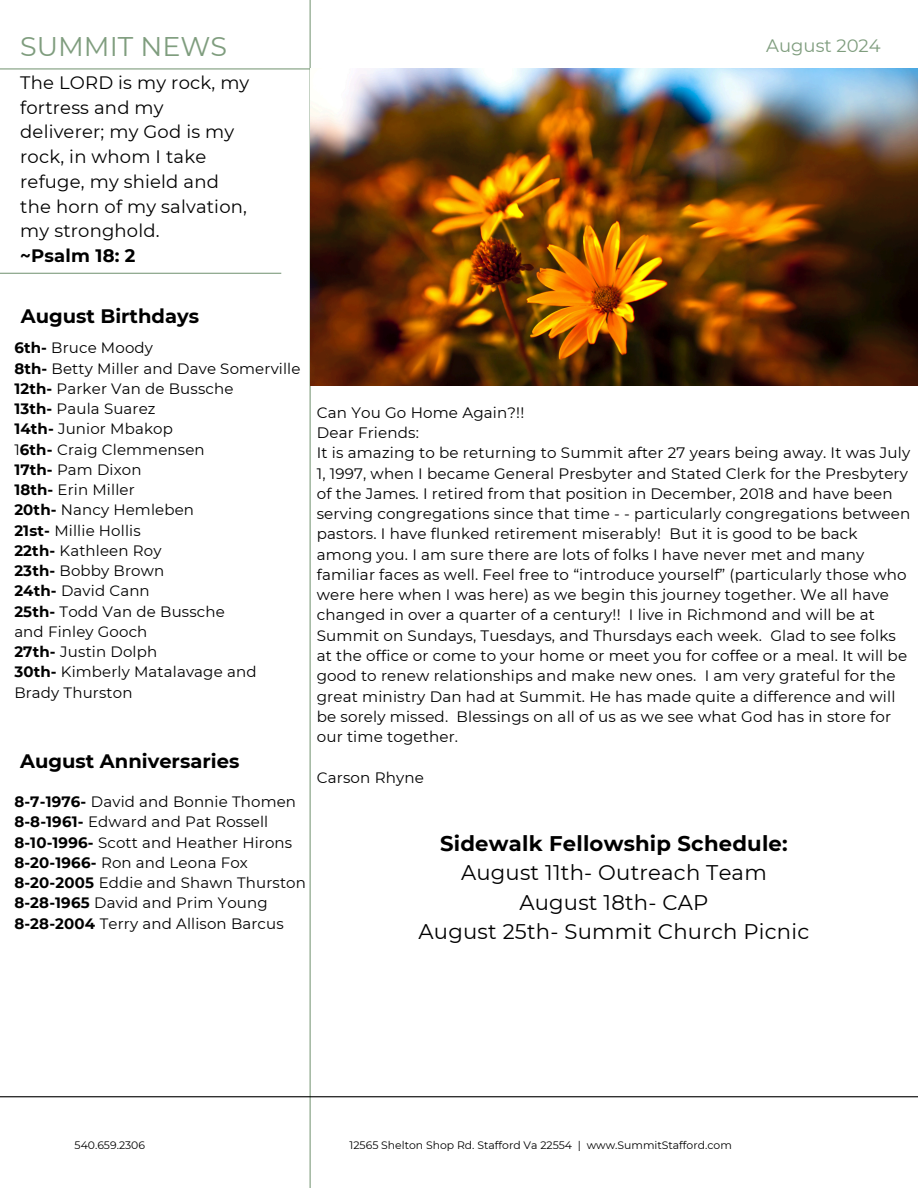
<style>
.page{position:relative;width:918px;height:1188px;background:#fff}
.page>*{position:absolute;margin:0;border:0;box-sizing:border-box;transform-origin:0 0}
.t1{font:27px "Montserrat";color:#7f9d7e}
.t2{font:21.15px/29.5px "Montserrat";letter-spacing:.01em;color:#000;text-align:center}
.t3{font:700 19.5px "Montserrat";color:#000}
.t4{font:18px/24.8px "Montserrat";letter-spacing:.01em;color:#000}
.t5{font:700 18px "Montserrat";letter-spacing:.01em;color:#000}
.t6{font:18px "Montserrat";color:#7f9d7e}
.t7{font:15.15px/20.2px "Montserrat";letter-spacing:.01em;color:#000}
.t8{font:15px/20.2px "Montserrat";letter-spacing:.01em;color:#000}
.t9{font:10.8px "Montserrat";color:#000}
.s1{font-weight:700}
</style>
<div class="page">
<hr style="left:0;top:273px;width:281px;height:1px;background:#7f9d7e">
<hr style="left:310px;top:0;width:1px;height:1188px;background:#7f9d7e">
<hr style="left:0;top:1096px;width:918px;height:1px;background:#000">
<hr style="left:0;top:68px;width:918px;height:1px;background:#7f9d7e">
<img style="left:310px;top:69px;width:608px;height:316px">
<h2 class="t1" style="left:20px;top:30px;width:208px">SUMMIT NEWS</h2>
<h5 class="t4" style="left:20px;top:70px;width:231px">The LORD is my rock, my fortress and my deliverer; my God is my rock, in whom I take refuge, my shield and the horn of my salvation, my stronghold.</h5>
<h5 class="t5" style="left:20px;top:245px;width:117px">~Psalm 18: 2</h5>
<h3 class="t6" style="left:766px;top:34px;width:116px">August 2024</h3>
<h5 class="t3" style="left:21px;top:304px;width:180px">August Birthdays</h5>
<h1 class="t8" style="left:14px;top:338px;width:288px"><span class="s1">6th-</span> Bruce Moody<br><span class="s1">8th-</span> Betty Miller and Dave Somerville<br><span class="s1">12th-</span> Parker Van de Bussche<br><span class="s1">13th-</span> Paula Suarez<br><span class="s1">14th-</span> Junior Mbakop<br>1<span class="s1">6th-</span> Craig Clemmensen<br><span class="s1">17th-</span> Pam Dixon<br><span class="s1">18th-</span> Erin Miller<br><span class="s1">20th-</span> Nancy Hemleben<br><span class="s1">21st-</span> Millie Hollis<br><span class="s1">22th-</span> Kathleen Roy<br><span class="s1">23th-</span> Bobby Brown<br><span class="s1">24th-</span> David Cann<br><span class="s1">25th-</span> Todd Van de Bussche<br>and Finley Gooch<br><span class="s1">27th-</span> Justin Dolph<br><span class="s1">30th-</span> Kimberly Matalavage and<br>Brady Thurston</h1>
<p class="t3" style="left:20px;top:749px;width:221px">August Anniversaries</p>
<p class="t8" style="left:14px;top:792px;width:293px"><span class="s1">8-7-1976-</span> David and Bonnie Thomen <span class="s1">8-8-1961-</span> Edward and Pat Rossell <span class="s1">8-10-1996-</span> Scott and Heather Hirons <span class="s1">8-20-1966-</span> Ron and Leona Fox <span class="s1">8-20-2005</span> Eddie and Shawn Thurston <span class="s1">8-28-1965</span> David and Prim Young <span class="s1">8-28-2004</span> Terry and Allison Barcus</p>
<p class="t7" style="left:317px;top:402px;width:595px">Can You Go Home Again?!!<br>Dear Friends:<br>It is amazing to be returning to Summit after 27 years being away. It was July 1, 1997, when I became General Presbyter and Stated Clerk for the Presbytery of the James. I retired from that position in December, 2018 and have been serving congregations since that time - - particularly congregations between pastors. I have flunked retirement miserably! But it is good to be back among you. I am sure there are lots of folks I have never met and many familiar faces as well. Feel free to “introduce yourself” (particularly those who were here when I was here) as we begin this journey together. We all have changed in over a quarter of a century!! I live in Richmond and will be at Summit on Sundays, Tuesdays, and Thursdays each week. Glad to see folks at the office or come to your home or meet you for coffee or a meal. It will be good to renew relationships and make new ones. I am very grateful for the great ministry Dan had at Summit. He has made quite a difference and will be sorely missed. Blessings on all of us as we see what God has in store for our time together.</p>
<h4 class="t7" style="left:317px;top:767px;width:109px">Carson Rhyne</h4>
<p class="t2" style="left:419px;top:828px;width:392px"><span class="s1">Sidewalk Fellowship Schedule:<br></span>August 11th- Outreach Team<br>August 18th- CAP<br>August 25th- Summit Church Picnic</p>
<h2 class="t9" style="left:75px;top:1138px;width:72px">540.659.2306</h2>
<h5 class="t9" style="left:350px;top:1138px;width:384px">12565 Shelton Shop Rd. Stafford Va 22554 | www.SummitStafford.com</h5>
</div>
